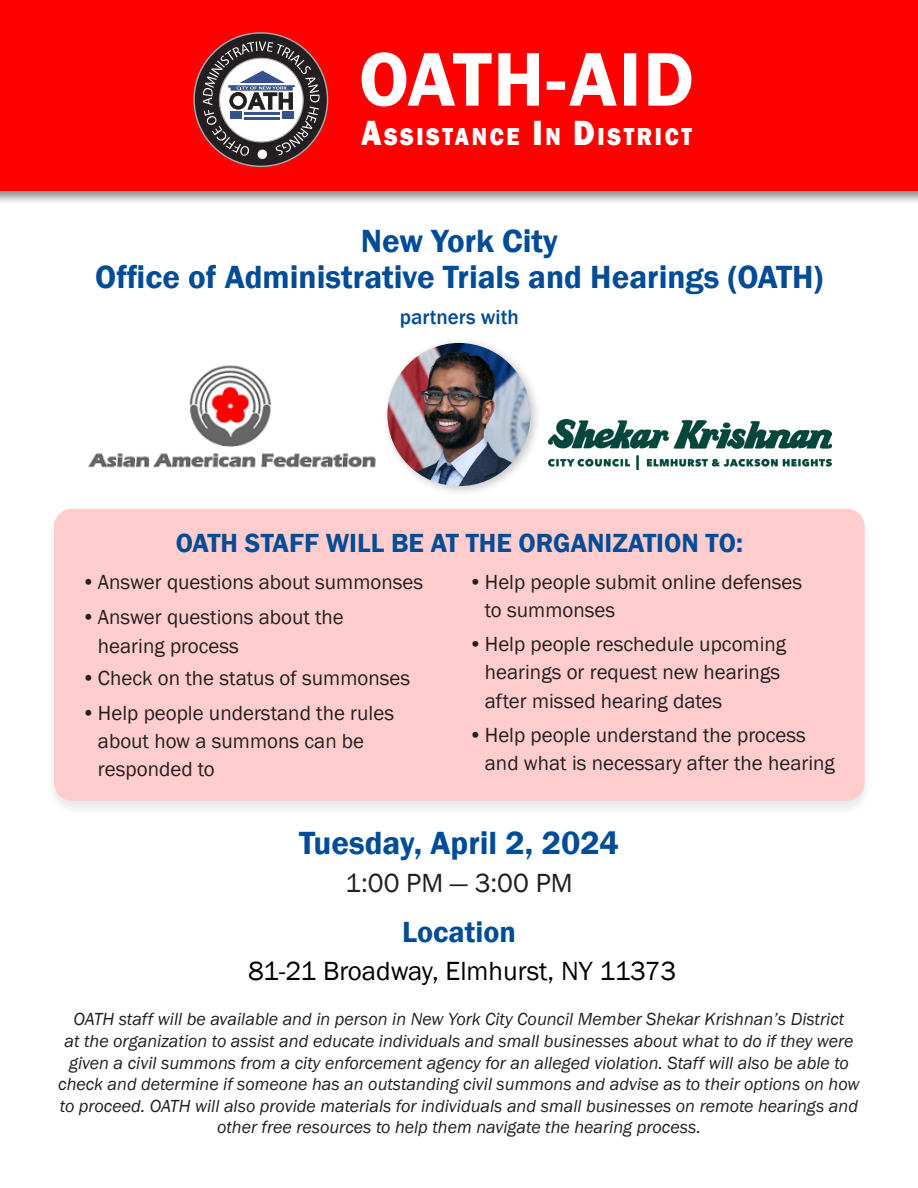
<style>
.page{position:relative;width:918px;height:1188px;background:#fff}
.page>*{position:absolute;margin:0;border:0;box-sizing:border-box;transform-origin:0 0}
.t1{font:600 33px/36px "Franklin Gothic";color:#004c97;text-align:center}
.t2{font:600 30px "Franklin Gothic";color:#004c97}
.t3{font:600 27px "Franklin Gothic";color:#004c97}
.t4{font:27px "Franklin Gothic";color:#000}
.t5{font:27px "Franklin Gothic";color:#231f20}
.t6{font:800 25.2px "Franklin Gothic";letter-spacing:.115em;color:#fff;scale:.89 1}
.t7{font:21px/28.2px "Franklin Gothic";color:#231f20}
.t8{font:500 21px "Franklin Gothic";color:#004c97}
.t9{font:italic 18px/21.6px "Franklin Gothic";color:#231f20;text-align:center}
.s1{font-size:36px}
</style>
<div class="page">
<div style="left:46px;top:507px;width:827px;height:309px;background:#231f20;opacity:.5"></div>
<div style="left:54px;top:509px;width:811px;height:292px;background:#ffcdcd;border-radius:18px"></div>
<div style="left:0;top:0;width:918px;height:205px;background:#231f20;opacity:.5"></div>
<div style="left:0;top:0;width:918px;height:190px;background:#f00"></div>
<img style="left:88px;top:365px;width:288px;height:103px">
<div style="left:382px;top:337px;width:160px;height:161px;background:#231f20;opacity:.25"></div>
<img style="left:387px;top:343px;width:144px;height:143px;border-radius:72px">
<img style="left:549px;top:419px;width:282px;height:50px">
<svg style="left:362px;top:52px;width:329px;height:54px"></svg>
<svg style="left:194px;top:33px;width:134px;height:133px;background:#343132"></svg>
<div style="left:258px;top:150px;width:9px;height:9px;background:#fff;border-radius:50%"></div>
<svg style="left:203px;top:41px;width:117px;height:115px;background:#857378"></svg>
<p class="t6" style="left:361px;top:121px;width:373px"><span class="s1">A</span>SSISTANCE <span class="s1">I</span> N <span class="s1">D</span>ISTRICT</p>
<p class="t1" style="left:95px;top:224px;width:730px">New York City<br>Office of Administrative Trials and Hearings (OATH)</p>
<p class="t8" style="left:400px;top:304px;width:121px">partners with</p>
<p class="t3" style="left:176px;top:526px;width:569px">OATH STAFF WILL BE AT THE ORGANIZATION TO:</p>
<p class="t7" style="left:81px;top:568px;width:343px">•Answer questions about summonses</p>
<p class="t7" style="left:98px;top:604px;width:247px;text-indent:-16px">•Answer questions about the hearing process</p>
<p class="t7" style="left:81px;top:665px;width:330px">•Check on the status of summonses</p>
<p class="t7" style="left:98px;top:699px;width:298px;text-indent:-16px">•Help people understand the rules about how a summons can be responded to</p>
<p class="t7" style="left:485px;top:568px;width:319px;text-indent:-17px">•Help people submit online defenses to summonses</p>
<p class="t7" style="left:485px;top:630px;width:303px;text-indent:-17px">•Help people reschedule upcoming hearings or request new hearings after missed hearing dates</p>
<p class="t7" style="left:485px;top:721px;width:352px;text-indent:-17px">•Help people understand the process and what is necessary after the hearing</p>
<p class="t1" style="left:299px;top:825px;width:321px">Tuesday, April 2, 2024</p>
<p class="t5" style="left:345px;top:866px;width:229px">1:00 PM — 3:00 PM</p>
<p class="t2" style="left:402px;top:913px;width:115px">Location</p>
<p class="t4" style="left:248px;top:955px;width:430px">81-21 Broadway, Elmhurst, NY 11373</p>
<p class="t9" style="left:58px;top:1009px;width:803px">OATH staff will be available and in person in New York City Council Member Shekar Krishnan’s District<br>at the organization to assist and educate individuals and small businesses about what to do if they were given a civil summons from a city enforcement agency for an alleged violation. Staff will also be able to check and determine if someone has an outstanding civil summons and advise as to their options on how to proceed. OATH will also provide materials for individuals and small businesses on remote hearings and other free resources to help them navigate the hearing process.</p>
</div>
